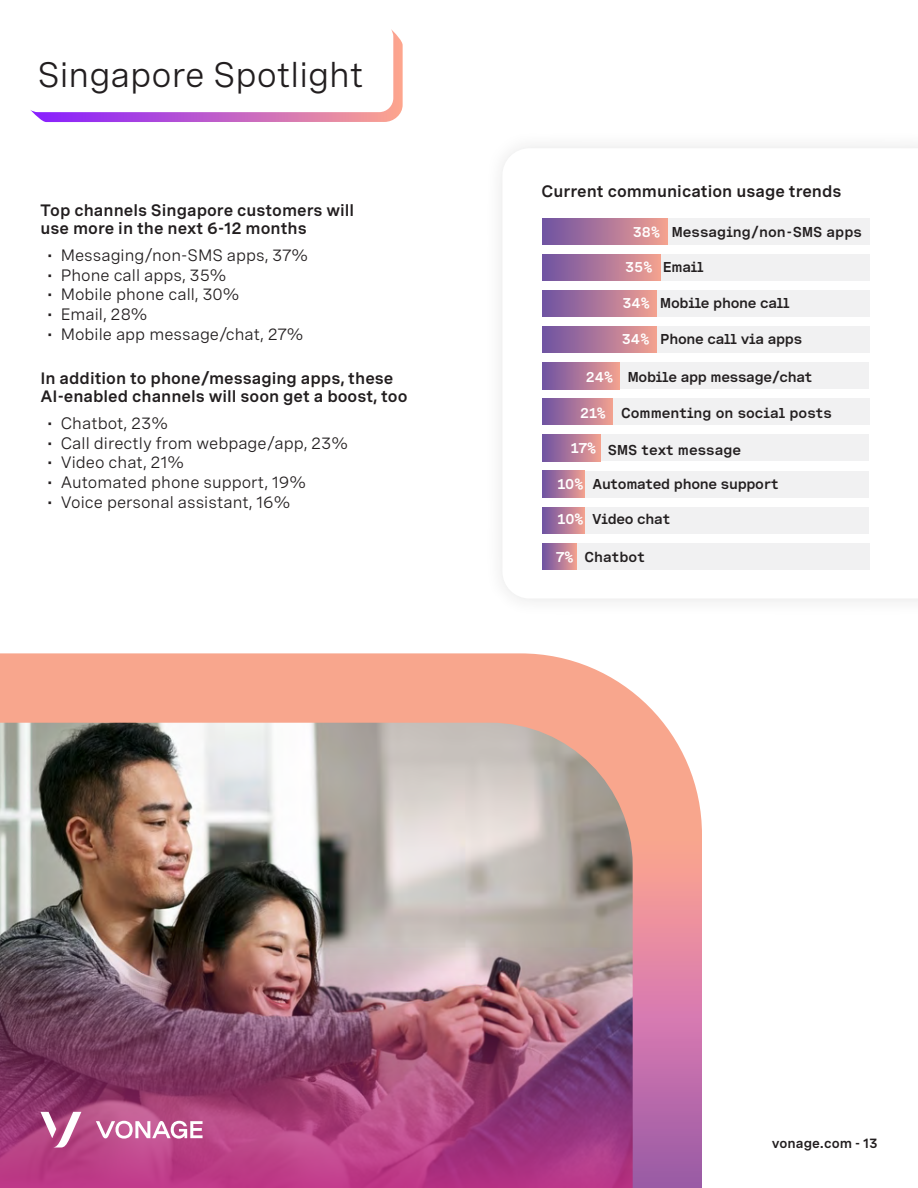
<style>
.page{position:relative;width:918px;height:1188px;background:#fff}
.page>*{position:absolute;margin:0;border:0;box-sizing:border-box;transform-origin:0 0}
.t1{font:35.1px "Spezia";color:#221e1f}
.t2{font:16.5px "Spezia";color:#221e1f}
.t3{font:600 16.5px/18px "Spezia";color:#221e1f}
.t4{font:600 14.25px "Spezia Semi Mono";letter-spacing:-.02em;color:#231f20}
.t5{font:600 14.25px "Spezia Semi Mono";color:#231f20}
.t6{font:600 13.5px "Spezia";color:#221e1f}
.s1{color:#fff}
</style>
<div class="page">
<svg style="left:502px;top:148px;width:368px;height:450px"></svg>
<svg style="left:30px;top:29px;width:373px;height:93px"></svg>
<img style="left:0;top:653px;width:702px;height:535px">
<div style="left:667px;top:218px;width:202px;height:26px;background:#f1f1f2"></div>
<div style="left:542px;top:218px;width:125px;height:26px;background:linear-gradient(to right,#6d51a3,#f19f91)"></div>
<div style="left:660px;top:254px;width:209px;height:26px;background:#f1f1f2"></div>
<div style="left:542px;top:254px;width:118px;height:26px;background:linear-gradient(to right,#6d51a3,#f09e91)"></div>
<div style="left:657px;top:290px;width:212px;height:27px;background:#f1f1f2"></div>
<div style="left:542px;top:290px;width:115px;height:27px;background:linear-gradient(to right,#6d51a3,#f19f91)"></div>
<div style="left:657px;top:327px;width:212px;height:26px;background:#f1f1f2"></div>
<div style="left:542px;top:327px;width:115px;height:26px;background:linear-gradient(to right,#6d51a3,#f19f91)"></div>
<div style="left:619px;top:363px;width:250px;height:26px;background:#f1f1f2"></div>
<div style="left:542px;top:363px;width:77px;height:26px;background:linear-gradient(to right,#6d51a3,#f09e91)"></div>
<div style="left:613px;top:399px;width:256px;height:26px;background:#f1f1f2"></div>
<div style="left:542px;top:399px;width:71px;height:26px;background:linear-gradient(to right,#6d51a3,#f09f91)"></div>
<div style="left:600px;top:435px;width:269px;height:26px;background:#f1f1f2"></div>
<div style="left:542px;top:435px;width:58px;height:26px;background:linear-gradient(to right,#6d51a3,#ed9c92)"></div>
<div style="left:584px;top:471px;width:285px;height:26px;background:#f1f1f2"></div>
<div style="left:542px;top:471px;width:42px;height:26px;background:linear-gradient(to right,#6d52a3,#eb9b92)"></div>
<div style="left:584px;top:507px;width:285px;height:26px;background:#f1f1f2"></div>
<div style="left:542px;top:507px;width:42px;height:26px;background:linear-gradient(to right,#6d51a3,#eb9b92)"></div>
<div style="left:576px;top:543px;width:293px;height:27px;background:#f1f1f2"></div>
<div style="left:542px;top:543px;width:34px;height:27px;background:linear-gradient(to right,#6d51a3,#ea9b92)"></div>
<h3 class="t1" style="left:37px;top:48px;width:328px">Singapore Spotlight</h3>
<h5 class="t3" style="left:40px;top:200px;width:315px">Top channels Singapore customers will use more in the next 6-12 months</h5>
<p class="t2" style="left:47px;top:243px;width:262px">• Messaging/non-SMS apps, 37%</p>
<p class="t2" style="left:47px;top:263px;width:181px">• Phone call apps, 35%</p>
<p class="t2" style="left:47px;top:282px;width:194px">• Mobile phone call, 30%</p>
<p class="t2" style="left:47px;top:302px;width:102px">• Email, 28%</p>
<p class="t2" style="left:47px;top:322px;width:258px">• Mobile app message/chat, 27%</p>
<h5 class="t3" style="left:40px;top:368px;width:369px">In addition to phone/messaging apps, these<br>AI-enabled channels will soon get a boost, too</h5>
<p class="t2" style="left:47px;top:411px;width:122px">• Chatbot, 23%</p>
<p class="t2" style="left:47px;top:431px;width:302px">• Call directly from webpage/app, 23%</p>
<p class="t2" style="left:47px;top:450px;width:138px">• Video chat, 21%</p>
<p class="t2" style="left:47px;top:470px;width:260px">• Automated phone support, 19%</p>
<p class="t2" style="left:47px;top:490px;width:245px">• Voice personal assistant, 16%</p>
<p class="t3" style="left:541px;top:181px;width:302px">Current communication usage trends</p>
<p class="t5" style="left:633px;top:221px;width:230px"><span class="s1">38%</span> Messaging/non-SMS apps</p>
<p class="t4" style="left:625px;top:256px;width:80px"><span class="s1">35%</span> Email</p>
<p class="t4" style="left:622px;top:292px;width:169px"><span class="s1">34%</span> Mobile phone call</p>
<p class="t4" style="left:622px;top:328px;width:182px"><span class="s1">34%</span> Phone call via apps</p>
<p class="t4" style="left:586px;top:366px;width:228px"><span class="s1">24%</span> Mobile app message/chat</p>
<p class="t5" style="left:580px;top:402px;width:253px"><span class="s1">21%</span> Commenting on social posts</p>
<p class="t5" style="left:571px;top:439px;width:172px"><span class="s1">17%</span> SMS text message</p>
<p class="t4" style="left:557px;top:473px;width:223px"><span class="s1">10%</span> Automated phone support</p>
<p class="t4" style="left:558px;top:508px;width:114px"><span class="s1">10%</span> Video chat</p>
<p class="t5" style="left:556px;top:546px;width:90px"><span class="s1">7%</span> Chatbot</p>
<p class="t6" style="left:772px;top:1133px;width:107px">vonage.com - 13</p>
</div>
